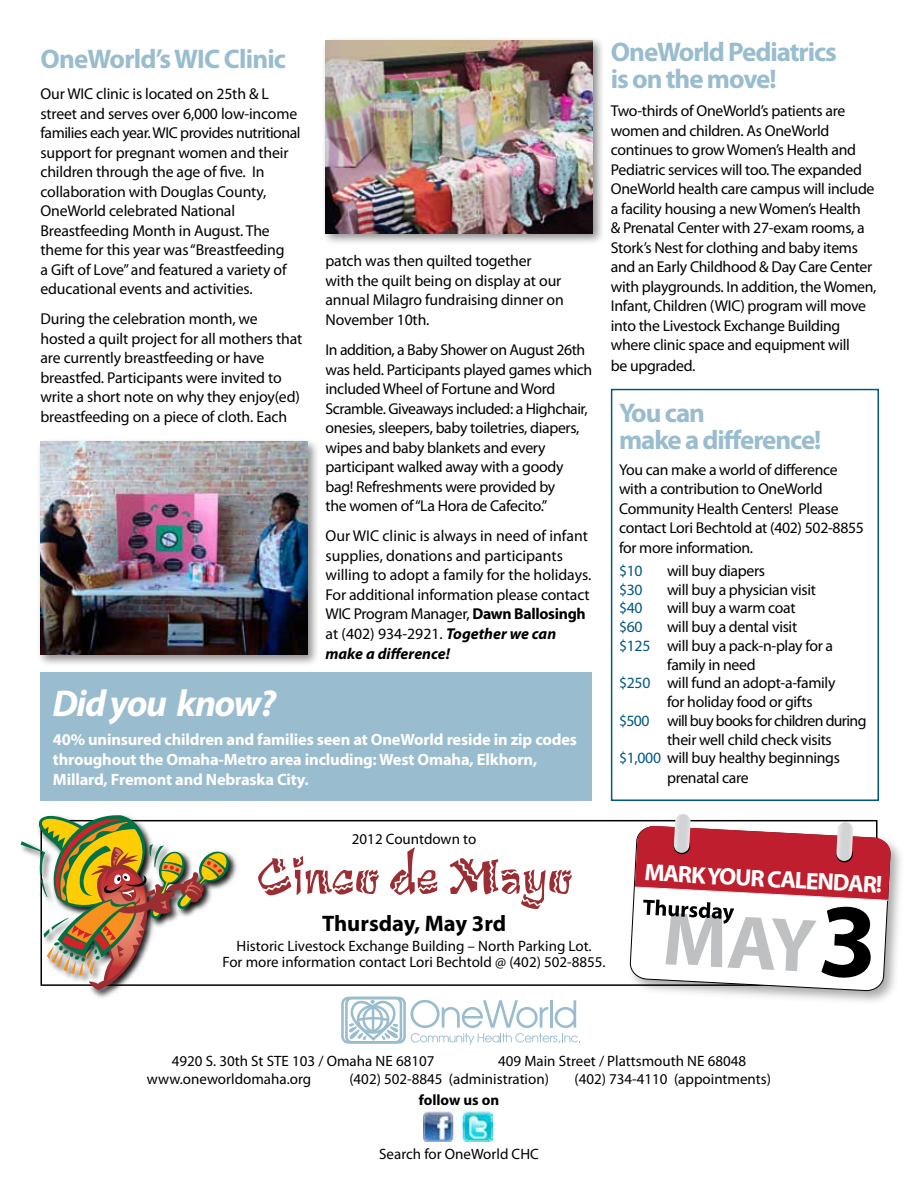
<style>
.page{position:relative;width:918px;height:1188px;background:#fff}
.page>*{position:absolute;margin:0;border:0;box-sizing:border-box;transform-origin:0 0}
.t1{font:52.65px "Arriba Arriba Let Plain";color:#9b2e33}
.t2{font:italic 700 37.5px "Myriad Pro";letter-spacing:-.04em;color:#fff}
.t3{font:700 27px/27px "Myriad Pro";letter-spacing:-.04em;color:#99bdce}
.t4{font:700 24px "Myriad";color:#fff}
.t5{font:700 22.5px "Myriad Pro";color:#000}
.t6{font:700 16.35px/19.6px "Myriad Pro";letter-spacing:-.01em;color:#fff}
.t7{font:15.75px/19.5px "Myriad Pro";letter-spacing:-.02em;color:#000}
.t8{font:15.75px/19.6px "Myriad Pro";color:#000}
.t9{font:15.75px "Myriad Pro";letter-spacing:-.04em;color:#000}
.t10{font:15.75px "Myriad Pro";letter-spacing:-.02em;color:#005984}
.t11{font:15px/16.5px "Myriad Pro";color:#000;text-align:center}
.t12{font:700 15px "Myriad Pro";color:#000}
.s1{font-weight:700}
.s2{font-weight:700;font-style:italic}
.s3{color:#005984}
</style>
<div class="page">
<svg style="left:410px;top:1000px;width:170px;height:45px"></svg>
<div style="left:341px;top:997px;width:65px;height:47px;border:3px solid #99bdce;border-radius:6px"></div>
<div style="left:345px;top:997px;width:57px;height:47px;border:3px solid #99bdce;border-radius:6px"></div>
<svg style="left:349px;top:1000px;width:50px;height:42px"></svg>
<div style="left:40px;top:673px;width:552px;height:128px;background:#99bdce"></div>
<div style="left:36px;top:437px;width:283px;height:230px;background:#000;opacity:.45"></div>
<img style="left:40px;top:442px;width:267px;height:213px">
<div style="left:321px;top:36px;width:284px;height:210px;background:#000;opacity:.45"></div>
<img style="left:326px;top:40px;width:266px;height:194px">
<img style="left:621px;top:819px;width:280px;height:183px">
<svg style="left:630px;top:814px;width:261px;height:177px"></svg>
<img style="left:91px;top:990px;width:23px;height:8px">
<img style="left:235px;top:860px;width:2px;height:15px">
<img style="left:231px;top:855px;width:4px;height:23px">
<img style="left:231px;top:865px;width:2px;height:16px">
<svg style="left:21px;top:815px;width:210px;height:175px"></svg>
<div style="left:611px;top:389px;width:268px;height:412px;border:2px solid #005984"></div>
<img style="left:424px;top:1108px;width:69px;height:33px">
<h3 class="t3" style="left:40px;top:44px;width:247px">OneWorld’s WIC Clinic</h3>
<p class="t7" style="left:41px;top:84px;width:262px">Our WIC clinic is located on 25th &amp; L street and serves over 6,000 low-income families each year. WIC provides nutritional support for pregnant women and their children through the age of five. In collaboration with Douglas County, OneWorld celebrated National Breastfeeding Month in August. The theme for this year was “Breastfeeding<br>a Gift of Love” and featured a variety of educational events and activities.</p>
<p class="t7" style="left:41px;top:309px;width:263px">During the celebration month, we hosted a quilt project for all mothers that are currently breastfeeding or have breastfed. Participants were invited to write a short note on why they enjoy(ed) breastfeeding on a piece of cloth. Each</p>
<h2 class="t2" style="left:52px;top:679px;width:225px">Did you know?</h2>
<p class="t7" style="left:326px;top:251px;width:240px">patch was then quilted together with the quilt being on display at our annual Milagro fundraising dinner on<br>November 10th.</p>
<p class="t7" style="left:326px;top:340px;width:268px">In addition, a Baby Shower on August 26th was held. Participants played games which included Wheel of Fortune and Word Scramble. Giveaways included: a Highchair, onesies, sleepers, baby toiletries, diapers, wipes and baby blankets and every participant walked away with a goody bag! Refreshments were provided by<br>the women of “La Hora de Cafecito.”</p>
<p class="t8" style="left:326px;top:526px;width:267px">Our WIC clinic is always in need of infant supplies, donations and participants willing to adopt a family for the holidays.<br>For additional information please contact WIC Program Manager, <span class="s1">Dawn Ballosingh </span>at (402) 934-2921. <span class="s2">Together we can make a difference!</span></p>
<p class="t6" style="left:53px;top:729px;width:526px">40% uninsured children and families seen at OneWorld reside in zip codes throughout the Omaha-Metro area including: West Omaha, Elkhorn,<br>Millard, Fremont and Nebraska City.</p>
<h3 class="t3" style="left:611px;top:37px;width:227px">OneWorld Pediatrics is on the move!</h3>
<p class="t7" style="left:611px;top:101px;width:267px">Two-thirds of OneWorld’s patients are women and children. As OneWorld continues to grow Women’s Health and Pediatric services will too. The expanded OneWorld health care campus will include a facility housing a new Women’s Health<br>&amp; Prenatal Center with 27-exam rooms, a Stork’s Nest for clothing and baby items and an Early Childhood &amp; Day Care Center with playgrounds. In addition, the Women, Infant, Children (WIC) program will move into the Livestock Exchange Building where clinic space and equipment will</p>
<p class="t7" style="left:611px;top:356px;width:86px">be upgraded.</p>
<h3 class="t3" style="left:619px;top:399px;width:204px">You can<br>make a difference!</h3>
<p class="t7" style="left:619px;top:459px;width:246px">You can make a world of difference with a contribution to OneWorld<br>Community Health Centers! Please contact Lori Bechtold at (402) 502-8855 for more information.</p>
<p class="t10" style="left:619px;top:561px;width:25px">$10</p>
<p class="t7" style="left:667px;top:561px;width:100px">will buy diapers</p>
<p class="t10" style="left:619px;top:580px;width:25px">$30</p>
<p class="t7" style="left:667px;top:579px;width:151px">will buy a physician visit</p>
<p class="t10" style="left:619px;top:598px;width:25px">$40</p>
<p class="t7" style="left:667px;top:598px;width:130px">will buy a warm coat</p>
<p class="t10" style="left:619px;top:617px;width:25px">$60</p>
<p class="t7" style="left:667px;top:617px;width:132px">will buy a dental visit</p>
<p class="t7" style="left:619px;top:636px;width:216px"><span class="s3">$125</span> will buy a pack-n-play for a</p>
<p class="t7" style="left:667px;top:654px;width:90px">family in need</p>
<p class="t7" style="left:619px;top:673px;width:218px"><span class="s3">$250</span> will fund an adopt-a-family</p>
<p class="t7" style="left:667px;top:692px;width:147px">for holiday food or gifts</p>
<p class="t9" style="left:619px;top:711px;width:249px"><span class="s3">$500</span> will buy books for children during</p>
<p class="t7" style="left:667px;top:729px;width:166px">their well child check visits</p>
<p class="t7" style="left:619px;top:748px;width:222px"><span class="s3">$1,000</span> will buy healthy beginnings</p>
<p class="t7" style="left:667px;top:768px;width:83px">prenatal care</p>
<p class="t11" style="left:352px;top:831px;width:126px">2012 Countdown to</p>
<h1 class="t1" style="left:257px;top:847px;width:317px">Cinco de Mayo</h1>
<h3 class="t5" style="left:322px;top:909px;width:186px">Thursday, May 3rd</h3>
<p class="t11" style="left:223px;top:937px;width:385px">Historic Livestock Exchange Building – North Parking Lot.<br>For more information contact Lori Bechtold @ (402) 502-8855.</p>
<h3 class="t4" style="left:645px;top:860px;width:240px;rotate:3deg">MARK YOUR CALENDAR!</h3>
<p class="t11" style="left:172px;top:1053px;width:264px">4920 S. 30th St STE 103 / Omaha NE 68107</p>
<p class="t11" style="left:498px;top:1053px;width:250px">409 Main Street / Plattsmouth NE 68048</p>
<p class="t11" style="left:147px;top:1071px;width:166px">www.oneworldomaha.org</p>
<p class="t11" style="left:349px;top:1071px;width:201px">(402) 502-8845 (administration)</p>
<p class="t11" style="left:574px;top:1071px;width:198px">(402) 734-4110 (appointments)</p>
<p class="t12" style="left:419px;top:1090px;width:82px">follow us on</p>
<p class="t11" style="left:379px;top:1146px;width:161px">Search for OneWorld CHC</p>
</div>
